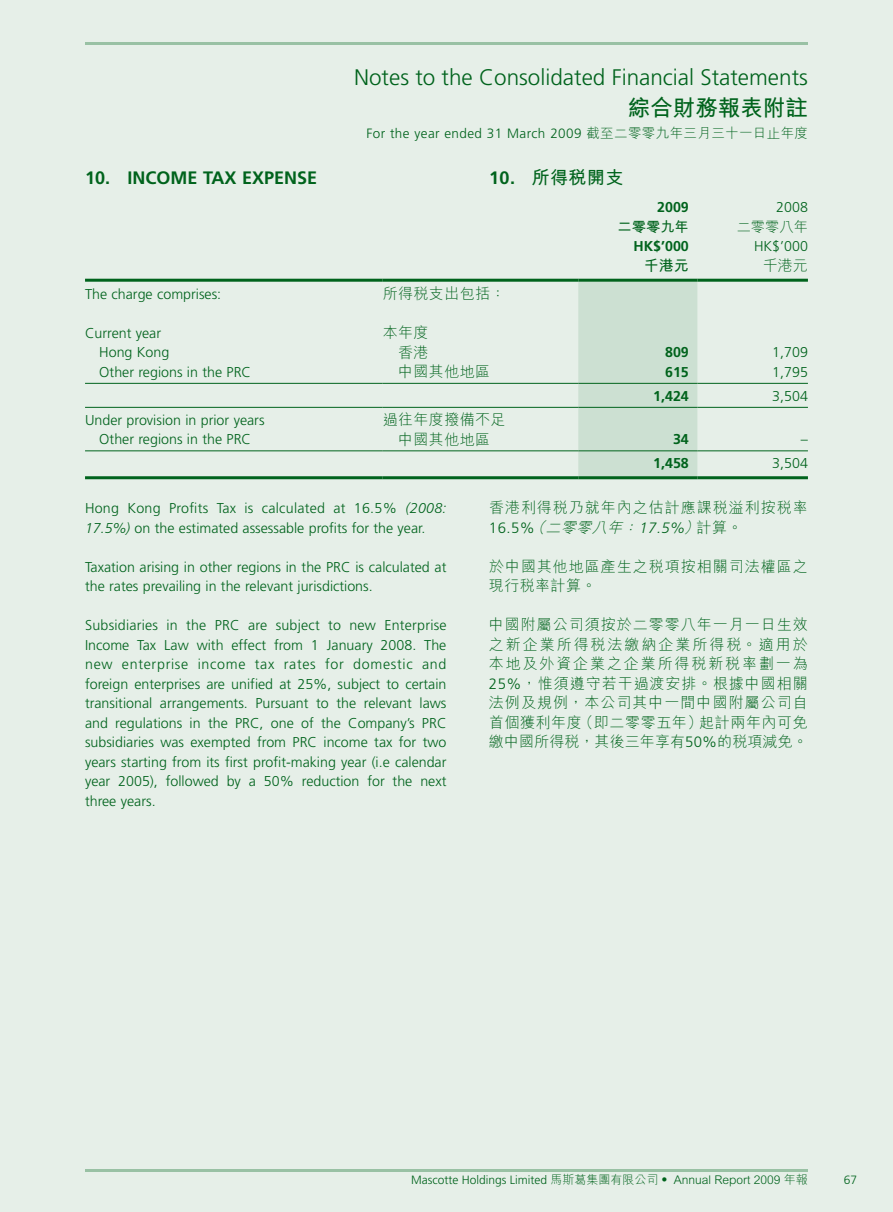
<style>
.page{position:relative;width:893px;height:1212px;background:#e6efe8}
.page>*{position:absolute;margin:0;border:0;box-sizing:border-box;transform-origin:0 0}
.t1{font:300 22.5px "Frutiger LT Std";color:#00631c}
.t2{font:700 22.5px "M Hei HK";color:#00631c}
.t3{font:700 18px "Frutiger LT Std";color:#00631c}
.t4{font:700 18px "M Hei HK";letter-spacing:.03em;color:#00631c}
.t5{font:300 15px/19.5px "M Hei HK";letter-spacing:.04em;color:#00631c;text-align:justify}
.t6{font:300 15px/19.5px "M Hei HK";letter-spacing:.065em;color:#00631c}
.t7{font:700 15px "M Hei HK";color:#00631c}
.t8{font:300 14.25px/19.5px "Frutiger LT Std";color:#00631c}
.t9{font:700 14.25px "Frutiger LT Std";color:#00631c}
.t10{font:700 14.25px "M Hei HK";color:#00631c}
.t11{font:300 14.25px "M Hei HK";color:#00631c}
.t12{font:300 13.5px "Frutiger LT Std";letter-spacing:.03em;color:#00631c}
.t13{font:300 12px "M Hei HK";color:#00631c}
.t14{font:300 12px "Frutiger LT Std";color:#00631c}
.s1{font-family:"M Hei HK"}
.s2{font-family:"Frutiger LT Std"}
.s3{font-style:italic}
.s4{font-family:"Frutiger LT Std";font-style:italic}
</style>
<div class="page">
<hr style="left:85px;top:43px;width:723px;height:2px;background:#99c1a4">
<hr style="left:85px;top:1169px;width:723px;height:2px;background:#99c1a4">
<div style="left:578px;top:282px;width:119px;height:194px;background:#cce0d2"></div>
<hr style="left:85px;top:279px;width:298px;height:3px;background:#00631c">
<hr style="left:383px;top:279px;width:195px;height:3px;background:#00631c">
<hr style="left:578px;top:279px;width:119px;height:3px;background:#00631c">
<hr style="left:697px;top:279px;width:111px;height:3px;background:#00631c">
<hr style="left:85px;top:383px;width:298px;height:1px;background:#00631c">
<hr style="left:383px;top:383px;width:195px;height:1px;background:#00631c">
<hr style="left:578px;top:383px;width:119px;height:1px;background:#00631c">
<hr style="left:697px;top:383px;width:111px;height:1px;background:#00631c">
<hr style="left:85px;top:407px;width:298px;height:1px;background:#00631c">
<hr style="left:383px;top:407px;width:195px;height:1px;background:#00631c">
<hr style="left:578px;top:407px;width:119px;height:1px;background:#00631c">
<hr style="left:697px;top:407px;width:111px;height:1px;background:#00631c">
<hr style="left:85px;top:450px;width:298px;height:1px;background:#00631c">
<hr style="left:383px;top:450px;width:195px;height:1px;background:#00631c">
<hr style="left:578px;top:450px;width:119px;height:1px;background:#00631c">
<hr style="left:697px;top:450px;width:111px;height:1px;background:#00631c">
<hr style="left:85px;top:476px;width:298px;height:3px;background:#00631c">
<hr style="left:383px;top:476px;width:195px;height:3px;background:#00631c">
<hr style="left:578px;top:476px;width:119px;height:3px;background:#00631c">
<hr style="left:697px;top:476px;width:111px;height:3px;background:#00631c">
<p class="t3" style="left:85px;top:167px;width:234px">10. INCOME TAX EXPENSE</p>
<h1 class="t1" style="left:354px;top:64px;width:455px">Notes to the Consolidated Financial Statements</h1>
<h1 class="t2" style="left:628px;top:91px;width:181px">綜合財務報表附註</h1>
<p class="t12" style="left:366px;top:126px;width:443px">For the year ended 31 March 2009 <span class="s1">截至二零零九年三月三十一日止年度</span></p>
<p class="t4" style="left:489px;top:164px;width:136px"><span class="s2">10.</span> 所得稅開支</p>
<p class="t9" style="left:657px;top:199px;width:33px">2009</p>
<p class="t8" style="left:776px;top:198px;width:33px">2008</p>
<p class="t10" style="left:618px;top:217px;width:73px">二零零九年</p>
<p class="t11" style="left:737px;top:217px;width:73px">二零零八年</p>
<p class="t9" style="left:633px;top:238px;width:57px">HK$’000</p>
<p class="t8" style="left:754px;top:237px;width:55px">HK$’000</p>
<p class="t7" style="left:644px;top:255px;width:46px">千港元</p>
<p class="t5" style="left:763px;top:255px;width:46px">千港元</p>
<p class="t8" style="left:85px;top:284px;width:138px">The charge comprises:</p>
<p class="t5" style="left:383px;top:283px;width:124px">所得稅支出包括：</p>
<p class="t8" style="left:85px;top:323px;width:78px">Current year</p>
<p class="t5" style="left:383px;top:322px;width:47px">本年度</p>
<p class="t8" style="left:99px;top:343px;width:72px">Hong Kong</p>
<p class="t5" style="left:398px;top:342px;width:32px">香港</p>
<p class="t9" style="left:665px;top:344px;width:25px">809</p>
<p class="t8" style="left:772px;top:343px;width:37px">1,709</p>
<p class="t8" style="left:99px;top:362px;width:153px">Other regions in the PRC</p>
<p class="t5" style="left:398px;top:361px;width:94px">中國其他地區</p>
<p class="t9" style="left:665px;top:363px;width:25px">615</p>
<p class="t8" style="left:772px;top:362px;width:37px">1,795</p>
<p class="t9" style="left:653px;top:387px;width:37px">1,424</p>
<p class="t8" style="left:772px;top:386px;width:37px">3,504</p>
<p class="t8" style="left:85px;top:410px;width:181px;text-align:center">Under provision in prior years<br>Other regions in the PRC</p>
<p class="t5" style="left:383px;top:409px;width:124px;text-align:center">過往年度撥備不足中國其他地區</p>
<p class="t9" style="left:673px;top:431px;width:17px">34</p>
<p class="t8" style="left:801px;top:430px;width:9px">–</p>
<p class="t9" style="left:653px;top:455px;width:37px">1,458</p>
<p class="t8" style="left:772px;top:454px;width:37px">3,504</p>
<p class="t8" style="left:85px;top:499px;width:363px">Hong Kong Profits Tax is calculated at 16.5% <span class="s3">(2008:<br>17.5%)</span> on the estimated assessable profits for the year.</p>
<p class="t8" style="left:85px;top:557px;width:363px">Taxation arising in other regions in the PRC is calculated at the rates prevailing in the relevant jurisdictions.</p>
<p class="t8" style="left:85px;top:616px;width:363px;text-align:justify">Subsidiaries in the PRC are subject to new Enterprise Income Tax Law with effect from 1 January 2008. The new enterprise income tax rates for domestic and foreign enterprises are unified at 25%, subject to certain transitional arrangements. Pursuant to the relevant laws and regulations in the PRC, one of the Company’s PRC subsidiaries was exempted from PRC income tax for two years starting from its first profit-making year (i.e calendar year 2005), followed by a 50% reduction for the next three years.</p>
<p class="t6" style="left:489px;top:497px;width:320px">香港利得稅乃就年內之估計應課稅溢利按稅率<br><span class="s2">16.5%</span><span class="s3">（二零零八年：</span><span class="s4">17.5%</span><span class="s3">）</span>計算。</p>
<p class="t6" style="left:489px;top:556px;width:320px">於中國其他地區產生之稅項按相關司法權區之現行稅率計算。</p>
<p class="t5" style="left:489px;top:614px;width:321px">中國附屬公司須按於二零零八年一月一日生效之新企業所得稅法繳納企業所得稅。適用於本地及外資企業之企業所得稅新稅率劃一為<span class="s2">25%</span>，惟須遵守若干過渡安排。根據中國相關法例及規例，本公司其中一間中國附屬公司自首個獲利年度（即二零零五年）起計兩年內可免繳中國所得稅，其後三年享有<span class="s2">50%</span>的稅項減免。</p>
<p class="t13" style="left:411px;top:1171px;width:398px"><span class="s2">Mascotte Holdings Limited</span> 馬斯葛集團有限公司• Annual Report 2009 年報</p>
<p class="t14" style="left:844px;top:1173px;width:15px">67</p>
</div>
